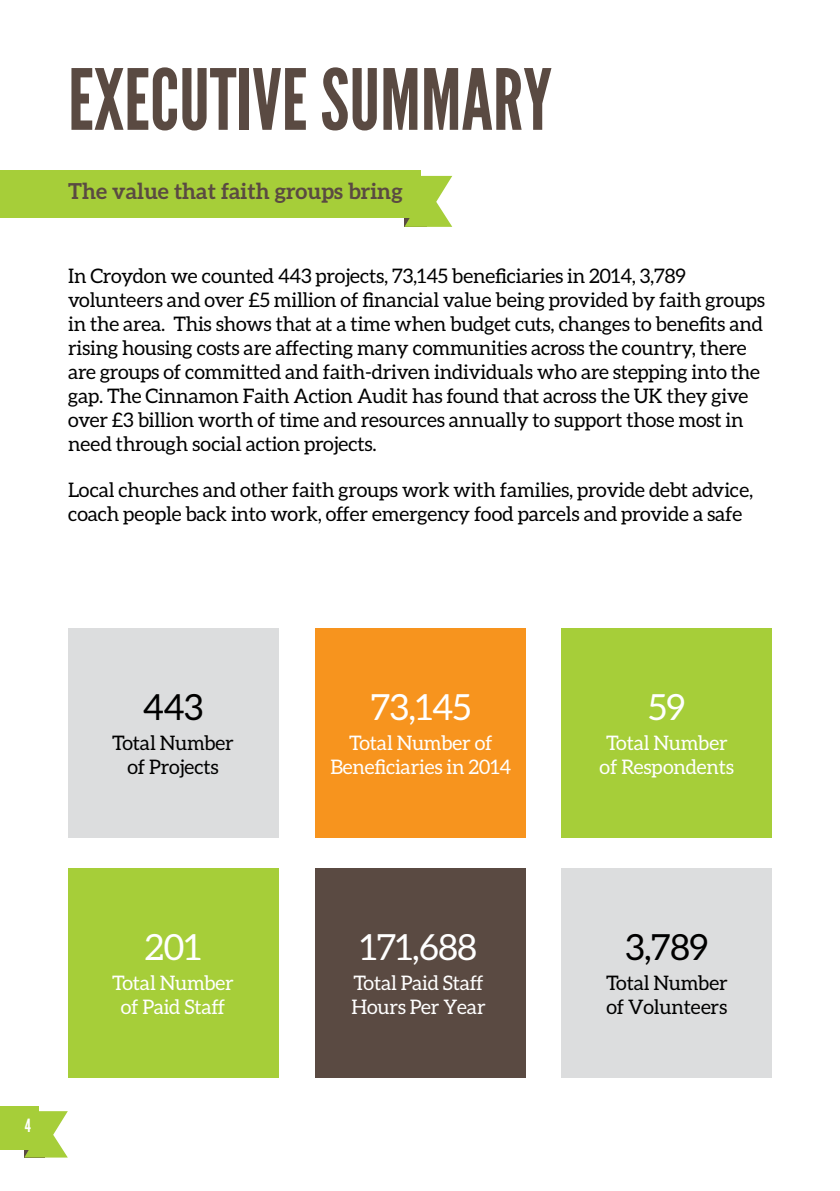
<style>
.page{position:relative;width:840px;height:1191px;background:#fff}
.page>*{position:absolute;margin:0;border:0;box-sizing:border-box;transform-origin:0 0}
.t1{font:84px "League Gothic";color:#5a4a42}
.t2{font:36px "Aleo";letter-spacing:-.01em;color:#fff}
.t3{font:36px "Aleo";letter-spacing:-.01em;color:#000}
.t4{font:700 22px "Aleo";color:#5a4a42}
.t5{font:20px/24px "Aleo";letter-spacing:-.01em;color:#000}
.t6{font:20px/24px "Aleo";letter-spacing:-.01em;color:#fff;text-align:center}
.t7{font:18.2px "League Gothic";color:#fff}
</style>
<div class="page">
<svg style="left:404px;top:176px;width:48px;height:51px"></svg>
<div style="left:0;top:170px;width:420px;height:48px;background:#a6ce39"></div>
<svg style="left:24px;top:1111px;width:44px;height:46px"></svg>
<div style="left:0;top:1106px;width:39px;height:43px;background:#a6ce39"></div>
<div style="left:68px;top:627px;width:210px;height:210px;background:#dcddde"></div>
<div style="left:315px;top:627px;width:209px;height:210px;background:#f7941e"></div>
<div style="left:561px;top:627px;width:210px;height:210px;background:#a6ce39"></div>
<div style="left:68px;top:867px;width:210px;height:210px;background:#a6ce39"></div>
<div style="left:315px;top:867px;width:209px;height:210px;background:#5a4a42"></div>
<div style="left:561px;top:867px;width:210px;height:210px;background:#dcddde"></div>
<h1 class="t1" style="left:68px;top:50px;width:485px">EXECUTIVE SUMMARY</h1>
<p class="t4" style="left:68px;top:179px;width:336px">The value that faith groups bring</p>
<p class="t5" style="left:68px;top:263px;width:698px">In Croydon we counted 443 projects, 73,145 beneficiaries in 2014, 3,789 volunteers and over £5 million of financial value being provided by faith groups in the area. This shows that at a time when budget cuts, changes to benefits and rising housing costs are affecting many communities across the country, there are groups of committed and faith-driven individuals who are stepping into the gap. The Cinnamon Faith Action Audit has found that across the UK they give over £3 billion worth of time and resources annually to support those most in need through social action projects.</p>
<p class="t5" style="left:68px;top:478px;width:686px">Local churches and other faith groups work with families, provide debt advice, coach people back into work, offer emergency food parcels and provide a safe</p>
<p class="t7" style="left:25px;top:1114px;width:8px">4</p>
<h2 class="t3" style="left:143px;top:687px;width:62px">443</h2>
<p class="t5" style="left:112px;top:730px;width:123px;text-align:center">Total Number of Projects</p>
<h2 class="t2" style="left:145px;top:927px;width:58px">201</h2>
<p class="t6" style="left:112px;top:970px;width:123px">Total Number of Paid Staff</p>
<h2 class="t2" style="left:370px;top:687px;width:102px">73,145</h2>
<p class="t6" style="left:330px;top:730px;width:182px">Total Number of<br>Beneficiaries in 2014</p>
<h2 class="t2" style="left:360px;top:927px;width:118px">171,688</h2>
<p class="t6" style="left:351px;top:970px;width:136px;text-align:left">Total Paid Staff<br>Hours Per Year</p>
<h2 class="t2" style="left:648px;top:687px;width:38px">59</h2>
<p class="t6" style="left:599px;top:730px;width:136px">Total Number of Respondents</p>
<h2 class="t3" style="left:625px;top:927px;width:84px">3,789</h2>
<p class="t5" style="left:605px;top:970px;width:123px">Total Number of Volunteers</p>
</div>
